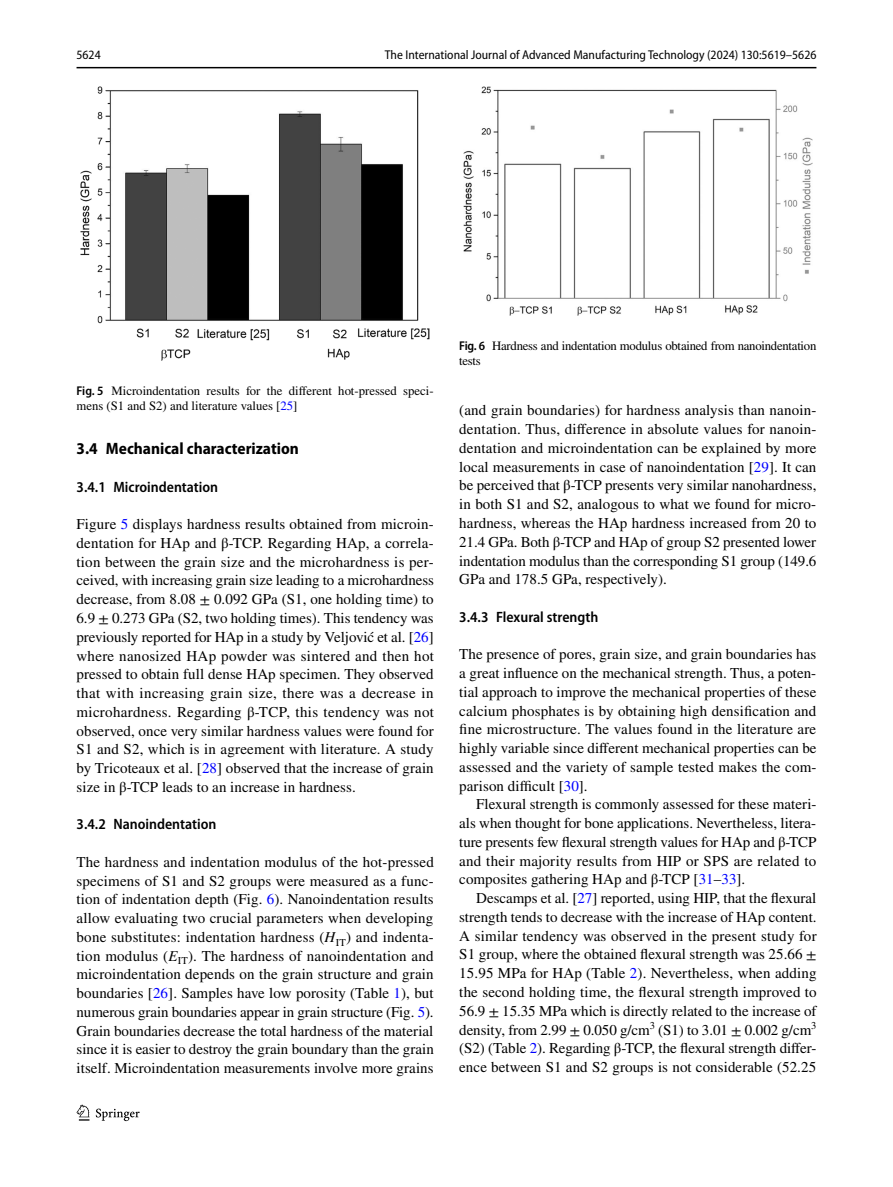
<style>
.page{position:relative;width:893px;height:1187px;background:#fff}
.page>*{position:absolute;margin:0;border:0;box-sizing:border-box;transform-origin:0 0}
.t1{font:700 semi-condensed 16.5px "Myriad Pro";color:#000}
.t2{font:15px/18.8px "STIX";letter-spacing:.005em;color:#000;text-align:justify}
.t3{font:600 semi-condensed 15px "Myriad Pro";color:#000}
.t4{font:12.75px/15px "STIX";color:#000}
.t5{font:semi-condensed 12.75px "Myriad Pro";color:#000}
.t6{font:12.75px/15px "STIX";letter-spacing:-.02em;color:#000}
.s1{font-family:"Myriad Pro";font-weight:600;font-stretch:semi-condensed}
.s2{color:#00f}
.s3{font-style:italic}
</style>
<div class="page">
<hr style="left:77px;top:67px;width:739px;height:1px;background:#000">
<svg style="left:77px;top:1104px;width:12px;height:16px"></svg>
<svg style="left:96px;top:1108px;width:44px;height:12px"></svg>
<img style="left:81px;top:87px;width:348px;height:273px">
<img style="left:463px;top:87px;width:349px;height:228px">
<p class="t5" style="left:77px;top:48px;width:26px">5624</p>
<p class="t5" style="left:385px;top:48px;width:433px">The International Journal of Advanced Manufacturing Technology (2024) 130:5619–5626</p>
<p class="t4" style="left:77px;top:384px;width:359px"><span class="s1">Fig. 5</span> Microindentation results for the different hot-pressed speci&shy;mens (S1 and S2) and literature values [<span class="s2">25</span>]</p>
<p class="t1" style="left:77px;top:439px;width:224px">3.4 Mechanical characterization</p>
<p class="t3" style="left:77px;top:478px;width:143px">3.4.1 Microindentation</p>
<p class="t2" style="left:77px;top:515px;width:359px">Figure <span class="s2">5</span> displays hardness results obtained from microin&shy;dentation for HAp and β-TCP. Regarding HAp, a correla&shy;tion between the grain size and the microhardness is per&shy;ceived, with increasing grain size leading to a microhardness decrease, from 8.08 ± 0.092 GPa (S1, one holding time) to 6.9 ± 0.273 GPa (S2, two holding times). This tendency was previously reported for HAp in a study by Veljović et al. [<span class="s2">26</span>] where nanosized HAp powder was sintered and then hot pressed to obtain full dense HAp specimen. They observed that with increasing grain size, there was a decrease in microhardness. Regarding β-TCP, this tendency was not observed, once very similar hardness values were found for S1 and S2, which is in agreement with literature. A study by Tricoteaux et al. [<span class="s2">28</span>] observed that the increase of grain size in β-TCP leads to an increase in hardness.</p>
<p class="t3" style="left:77px;top:816px;width:141px">3.4.2 Nanoindentation</p>
<p class="t2" style="left:77px;top:853px;width:359px">The hardness and indentation modulus of the hot-pressed specimens of S1 and S2 groups were measured as a func&shy;tion of indentation depth (Fig. <span class="s2">6</span>). Nanoindentation results allow evaluating two crucial parameters when developing bone substitutes: indentation hardness (<span class="s3">H</span><sub>IT</sub>) and indenta&shy;tion modulus (<span class="s3">E</span><sub>IT</sub>). The hardness of nanoindentation and microindentation depends on the grain structure and grain boundaries [<span class="s2">26</span>]. Samples have low porosity (Table <span class="s2">1</span>), but numerous grain boundaries appear in grain structure (Fig. <span class="s2">5</span>).<br>Grain boundaries decrease the total hardness of the material since it is easier to destroy the grain boundary than the grain itself. Microindentation measurements involve more grains</p>
<p class="t6" style="left:459px;top:339px;width:359px"><span class="s1">Fig. 6</span> Hardness and indentation modulus obtained from nanoindentation tests</p>
<p class="t2" style="left:459px;top:402px;width:359px">(and grain boundaries) for hardness analysis than nanoin&shy;dentation. Thus, difference in absolute values for nanoin&shy;dentation and microindentation can be explained by more local measurements in case of nanoindentation [<span class="s2">29</span>]. It can be perceived that β-TCP presents very similar nanohardness, in both S1 and S2, analogous to what we found for micro&shy;hardness, whereas the HAp hardness increased from 20 to 21.4 GPa. Both β-TCP and HAp of group S2 presented lower indentation modulus than the corresponding S1 group (149.6<br>GPa and 178.5 GPa, respectively).</p>
<p class="t3" style="left:459px;top:608px;width:141px">3.4.3 Flexural strength</p>
<p class="t2" style="left:459px;top:646px;width:359px">The presence of pores, grain size, and grain boundaries has a great influence on the mechanical strength. Thus, a poten&shy;tial approach to improve the mechanical properties of these calcium phosphates is by obtaining high densification and fine microstructure. The values found in the literature are highly variable since different mechanical properties can be assessed and the variety of sample tested makes the com&shy;parison difficult [<span class="s2">30</span>].</p>
<p class="t2" style="left:459px;top:796px;width:359px;text-indent:17px">Flexural strength is commonly assessed for these materi&shy;als when thought for bone applications. Nevertheless, litera&shy;ture presents few flexural strength values for HAp and β-TCP and their majority results from HIP or SPS are related to composites gathering HAp and β-TCP [<span class="s2">31</span>–<span class="s2">33</span>].</p>
<p class="t2" style="left:459px;top:889px;width:359px;text-indent:17px">Descamps et al. [<span class="s2">27</span>] reported, using HIP, that the flexural strength tends to decrease with the increase of HAp content.<br>A similar tendency was observed in the present study for S1 group, where the obtained flexural strength was 25.66 ± 15.95 MPa for HAp (Table <span class="s2">2</span>). Nevertheless, when adding the second holding time, the flexural strength improved to 56.9 ± 15.35 MPa which is directly related to the increase of density, from 2.99 ± 0.050 g/cm<sup>3</sup> (S1) to 3.01 ± 0.002 g/cm<sup>3 </sup>(S2) (Table <span class="s2">2</span>). Regarding β-TCP, the flexural strength differ&shy;ence between S1 and S2 groups is not considerable (52.25</p>
</div>
